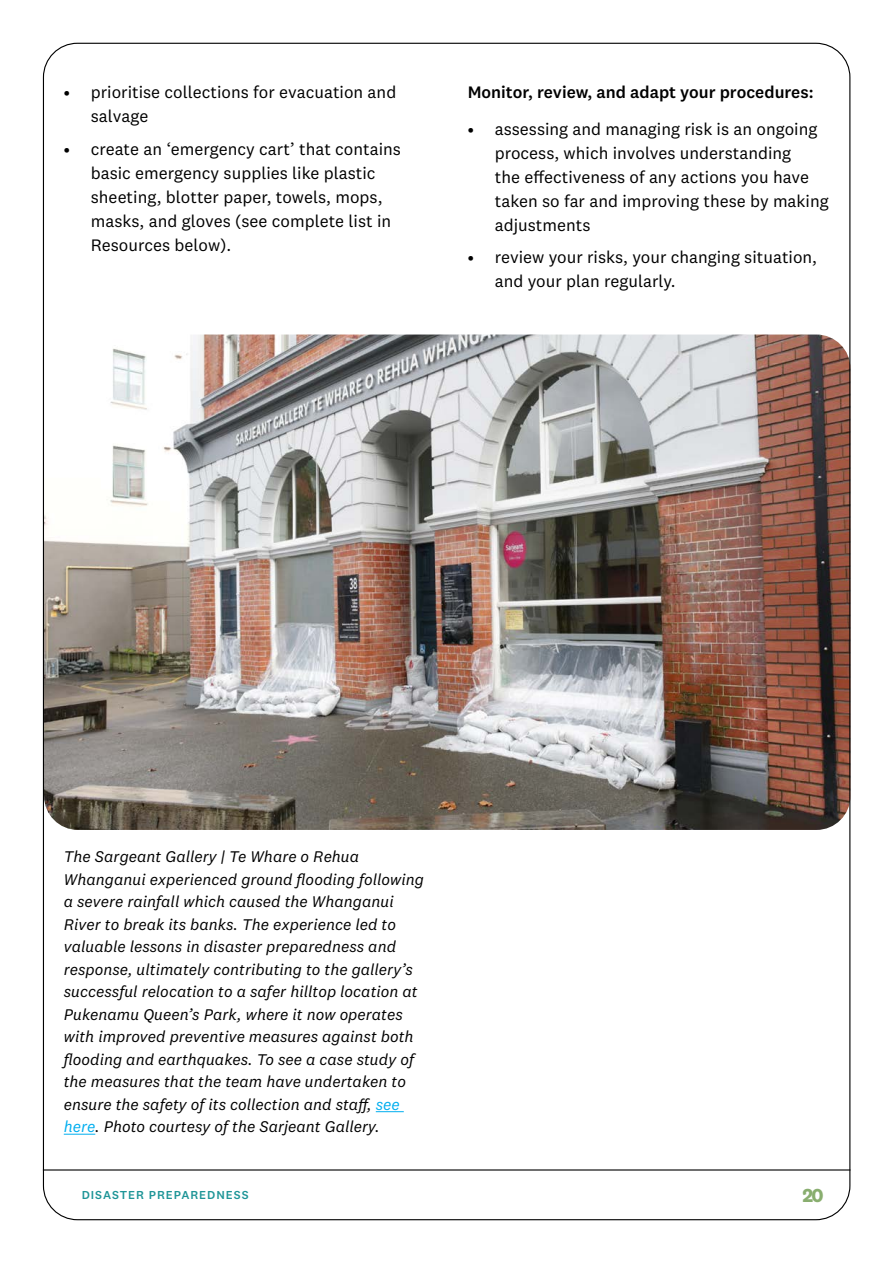
<style>
.page{position:relative;width:893px;height:1263px;background:#fff}
.page>*{position:absolute;margin:0;border:0;box-sizing:border-box;transform-origin:0 0}
.t1{font:700 19.5px "National 2";color:#89ae6f}
.t2{font:17.25px/24px "National 2";color:#000}
.t3{font:500 17.25px "National 2";color:#000}
.t4{font:italic 16.05px/22.5px "National 2";color:#000}
.t5{font:500 12px "National 2";letter-spacing:.08em;color:#1e9597}
.s1{color:#00aeef}
</style>
<div class="page">
<img style="left:45px;top:334px;width:803px;height:496px">
<svg style="left:376px;top:1111px;width:28px;height:1px"></svg>
<hr style="left:64px;top:1134px;width:31px;height:1px;background:#00aeef">
<hr style="left:43px;top:1169px;width:807px;height:1px;background:#000">
<p class="t2" style="left:91px;top:80px;width:307px;text-indent:-27px">• prioritise collections for evacuation and salvage</p>
<p class="t2" style="left:91px;top:137px;width:312px;text-indent:-27px">• create an ‘emergency cart’ that contains basic emergency supplies like plastic sheeting, blotter paper, towels, mops, masks, and gloves (see complete list in Resources below).</p>
<p class="t3" style="left:468px;top:82px;width:347px">Monitor, review, and adapt your procedures:</p>
<p class="t2" style="left:495px;top:117px;width:335px;text-indent:-27px">• assessing and managing risk is an ongoing process, which involves understanding<br>the effectiveness of any actions you have taken so far and improving these by making adjustments</p>
<p class="t2" style="left:495px;top:245px;width:324px;text-indent:-27px">• review your risks, your changing situation, and your plan regularly.</p>
<p class="t4" style="left:64px;top:845px;width:362px">The Sargeant Gallery | Te Whare o Rehua Whanganui experienced ground flooding following a severe rainfall which caused the Whanganui River to break its banks. The experience led to valuable lessons in disaster preparedness and response, ultimately contributing to the gallery’s successful relocation to a safer hilltop location at Pukenamu Queen’s Park, where it now operates with improved preventive measures against both flooding and earthquakes. To see a case study of the measures that the team have undertaken to ensure the safety of its collection and staff, <span class="s1">see here</span>. Photo courtesy of the Sarjeant Gallery.</p>
<p class="t5" style="left:82px;top:1188px;width:168px">DISASTER PREPAREDNESS</p>
<p class="t1" style="left:803px;top:1183px;width:22px">20</p>
</div>
